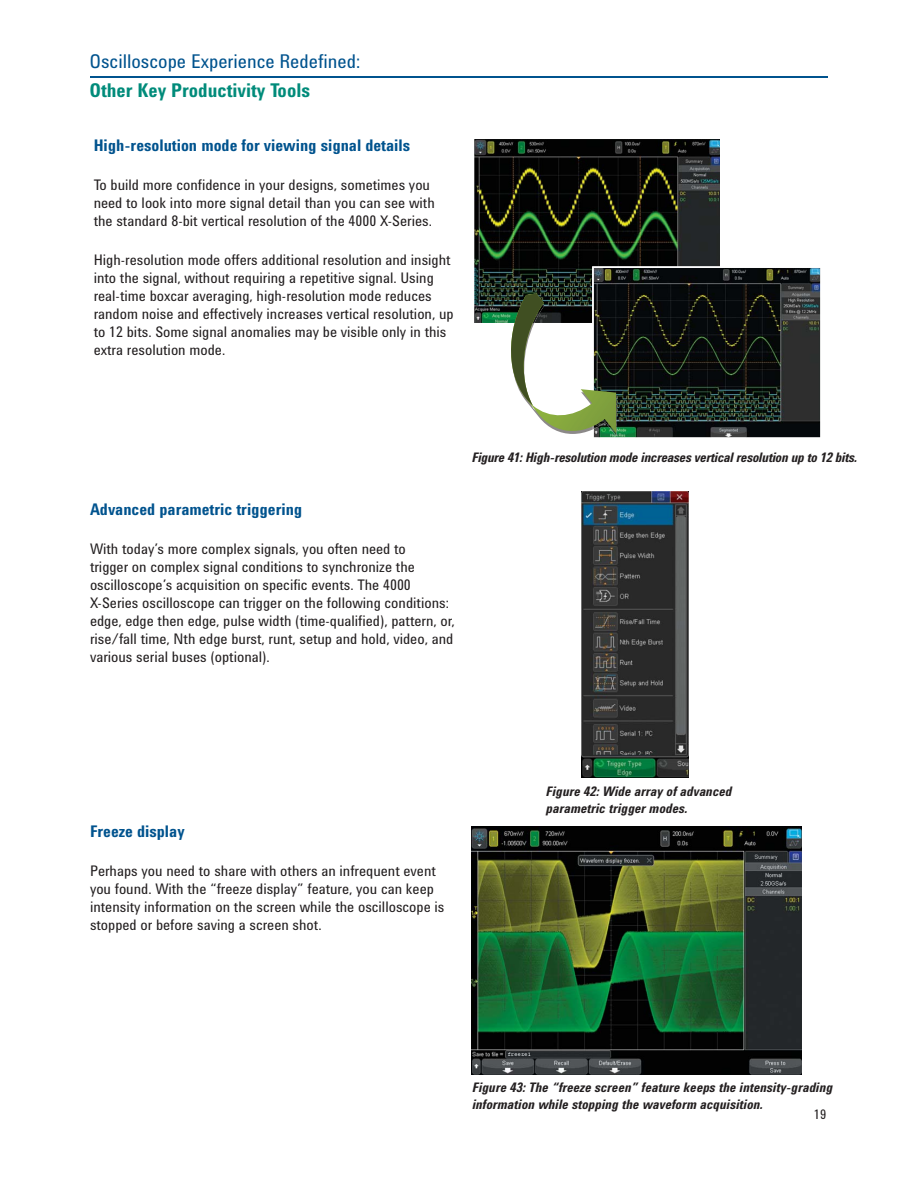
<style>
.page{position:relative;width:918px;height:1188px;background:#fff}
.page>*{position:absolute;margin:0;border:0;box-sizing:border-box;transform-origin:0 0}
.t1{font:19.5px "Agilent Condensed CFF";color:#00538e}
.t2{font:700 19.5px "Agilent Condensed CFF";color:#008b7a}
.t3{font:700 16.5px "Agilent Condensed CFF";color:#00538e}
.t4{font:15px/18px "Agilent Condensed CFF";color:#231f20}
.t5{font:italic 700 13.5px/16.5px "Agilent Condensed CFF";color:#231f20}
.t6{font:italic 700 13.5px "Agilent Condensed CFF";letter-spacing:-.02em;color:#231f20}
.t7{font:13.5px "Agilent Condensed CFF";color:#231f20}
</style>
<div class="page">
<img style="left:582px;top:491px;width:107px;height:287px">
<img style="left:474px;top:139px;width:246px;height:184px">
<img style="left:504px;top:266px;width:317px;height:172px">
<img style="left:471px;top:826px;width:331px;height:248px">
<hr style="left:90px;top:77px;width:738px;height:1px;background:#00538e">
<h1 class="t1" style="left:89px;top:54px;width:272px">Oscilloscope Experience Redefined:</h1>
<h1 class="t2" style="left:89px;top:83px;width:222px">Other Key Productivity Tools</h1>
<p class="t3" style="left:94px;top:139px;width:318px">High-resolution mode for viewing signal details</p>
<p class="t4" style="left:94px;top:177px;width:343px">To build more confidence in your designs, sometimes you need to look into more signal detail than you can see with the standard 8-bit vertical resolution of the 4000 X-Series.</p>
<p class="t4" style="left:94px;top:252px;width:362px">High-resolution mode offers additional resolution and insight into the signal, without requiring a repetitive signal. Using real-time boxcar averaging, high-resolution mode reduces random noise and effectively increases vertical resolution, up to 12 bits. Some signal anomalies may be visible only in this extra resolution mode.</p>
<p class="t3" style="left:90px;top:503px;width:214px">Advanced parametric triggering</p>
<p class="t4" style="left:90px;top:541px;width:366px">With today’s more complex signals, you often need to<br>trigger on complex signal conditions to synchronize the oscilloscope’s acquisition on specific events. The 4000<br>X-Series oscilloscope can trigger on the following conditions: edge, edge then edge, pulse width (time-qualified), pattern, or, rise/fall time, Nth edge burst, runt, setup and hold, video, and various serial buses (optional).</p>
<p class="t6" style="left:471px;top:452px;width:387px">Figure 41: High-resolution mode increases vertical resolution up to 12 bits.</p>
<p class="t3" style="left:90px;top:825px;width:96px">Freeze display</p>
<p class="t4" style="left:90px;top:863px;width:356px">Perhaps you need to share with others an infrequent event you found. With the “freeze display” feature, you can keep intensity information on the screen while the oscilloscope is stopped or before saving a screen shot.</p>
<p class="t5" style="left:546px;top:785px;width:187px">Figure 42: Wide array of advanced parametric trigger modes.</p>
<p class="t5" style="left:472px;top:1081px;width:362px">Figure 43: The “freeze screen” feature keeps the intensity-grading information while stopping the waveform acquisition.</p>
<p class="t7" style="left:814px;top:1109px;width:14px">19</p>
</div>
